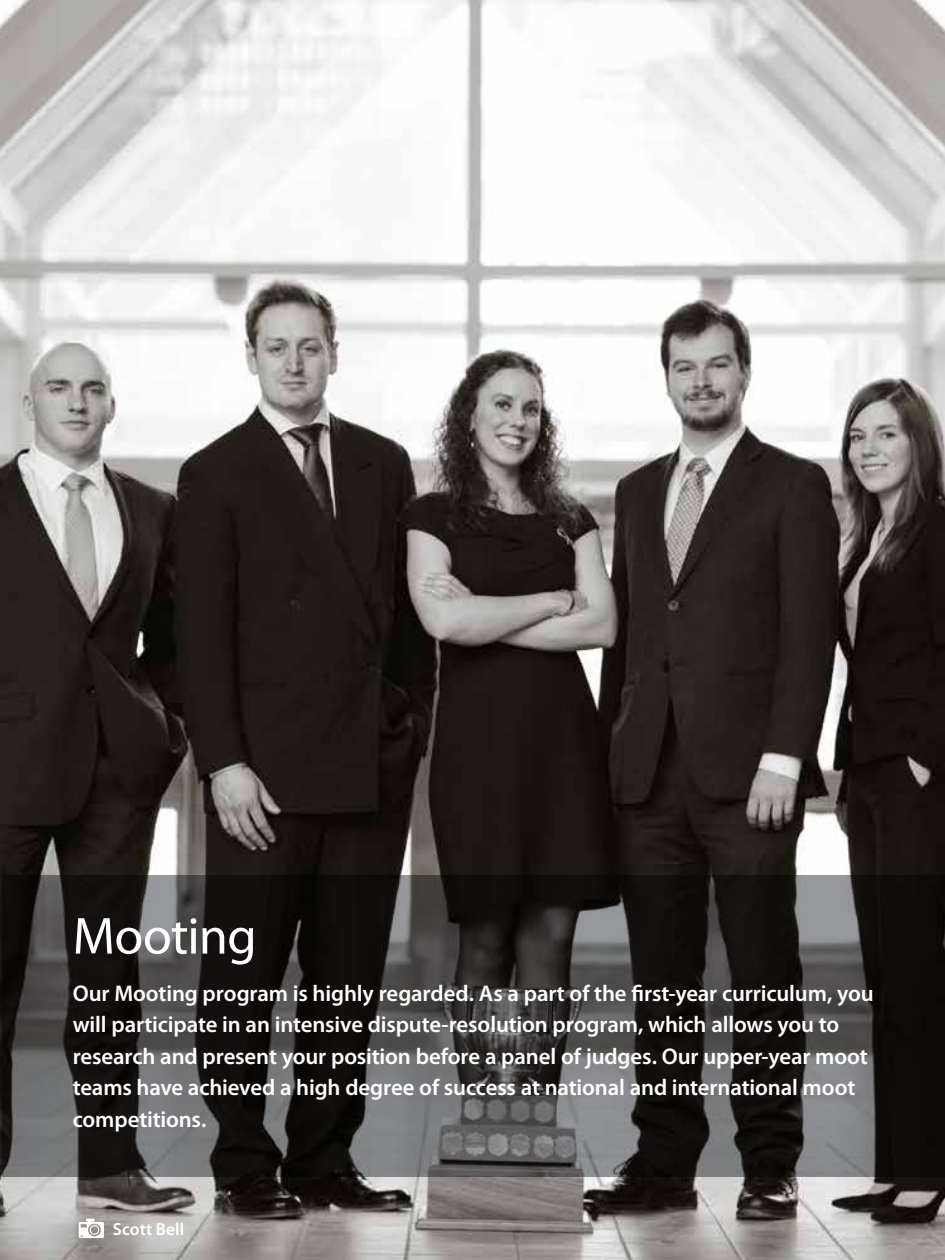
<style>
.page{position:relative;width:945px;height:1260px;background:#fff}
.page>*{position:absolute;margin:0;border:0;box-sizing:border-box;transform-origin:0 0}
.t1{font:52.5px "Myriad Pro";letter-spacing:-.015em;color:#fff}
.t2{font:600 22.75px/31.5px "Myriad Pro";letter-spacing:-.005em;color:#fff}
.t3{font:600 17.5px "Myriad Pro";letter-spacing:.005em;color:#fff}
</style>
<div class="page">
<img style="left:1px;top:0;width:944px;height:1260px">
<svg style="left:2px;top:876px;width:943px;height:301px;background:#373635"></svg>
<svg style="left:79px;top:1219px;width:25px;height:19px"></svg>
<h1 class="t1" style="left:73px;top:904px;width:185px">Mooting</h1>
<p class="t2" style="left:73px;top:977px;width:803px">Our Mooting program is highly regarded. As a part of the first-year curriculum, you will participate in an intensive dispute-resolution program, which allows you to research and present your position before a panel of judges. Our upper-year moot teams have achieved a high degree of success at national and international moot competitions.</p>
<p class="t3" style="left:113px;top:1218px;width:73px">Scott Bell</p>
</div>
